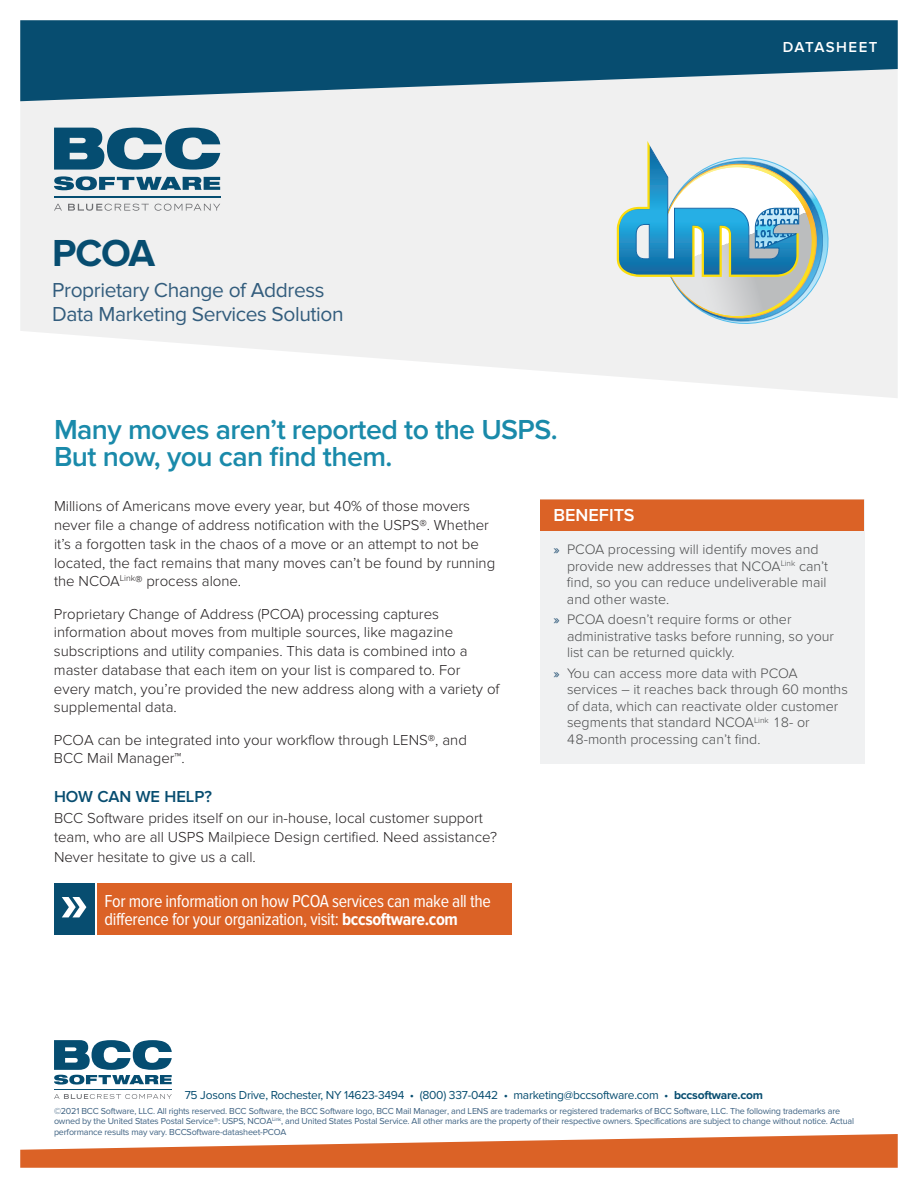
<style>
.page{position:relative;width:918px;height:1188px;background:#fff}
.page>*{position:absolute;margin:0;border:0;box-sizing:border-box;transform-origin:0 0}
.t1{font:700 39px "Proxima Nova";color:#074d70}
.t2{font:600 28.5px/27px "Proxima Nova";letter-spacing:-.02em;color:#1a8aaa}
.t3{font:21px/24px "Proxima Nova";letter-spacing:-.02em;color:#335d7d}
.t4{font:18px/18px "Proxima Nova Cond";letter-spacing:-.02em;color:#fff}
.t5{font:600 18px "Proxima Nova";color:#fff}
.t6{font:600 16.5px "Proxima Nova";color:#074d70}
.t7{font:300 15px/18.8px "Proxima Nova";color:#231f20}
.t8{font:600 15px "Proxima Nova";letter-spacing:.095em;color:#fff}
.t9{font:300 14.25px/16.5px "Proxima Nova";color:#4b4c4d}
.t10{font:12px "Proxima Nova";letter-spacing:-.02em;color:#074d70}
.t11{font:9px/10.2px "Proxima Nova";letter-spacing:-.02em;color:#3e6282}
.s1{font-weight:700}
.s2{font-weight:500;font-size:13.5px;color:#335d7d}
</style>
<div class="page">
<svg style="left:20px;top:101px;width:878px;height:297px;fill:#f0f0f0"></svg>
<svg style="left:20px;top:20px;width:878px;height:81px;fill:#074d70"></svg>
<svg style="left:20px;top:1134px;width:878px;height:34px"></svg>
<svg style="left:54px;top:1040px;width:118px;height:45px"></svg>
<hr style="left:54px;top:1089px;width:118px;height:1px;background:#054d71">
<svg style="left:54px;top:1094px;width:118px;height:5px"></svg>
<svg style="left:54px;top:176px;width:166px;height:14px"></svg>
<svg style="left:54px;top:128px;width:166px;height:42px"></svg>
<hr style="left:54px;top:196px;width:166px;height:1px;background:#054d71">
<svg style="left:68px;top:204px;width:81px;height:7px"></svg>
<svg style="left:155px;top:204px;width:65px;height:7px"></svg>
<svg style="left:54px;top:204px;width:8px;height:7px"></svg>
<svg style="left:617px;top:141px;width:222px;height:194px"></svg>
<div style="left:98px;top:883px;width:414px;height:52px;background:#db6226"></div>
<div style="left:54px;top:883px;width:40px;height:52px;background:#074d70"></div>
<svg style="left:62px;top:897px;width:24px;height:20px"></svg>
<div style="left:540px;top:499px;width:324px;height:265px;background:#f0f1f2"></div>
<div style="left:540px;top:499px;width:324px;height:32px;background:#db6226"></div>
<h1 class="t1" style="left:52px;top:237px;width:104px">PCOA</h1>
<h3 class="t3" style="left:52px;top:279px;width:293px">Proprietary Change of Address<br>Data Marketing Services Solution</h3>
<h2 class="t2" style="left:54px;top:418px;width:505px">Many moves aren’t reported to the USPS.<br>But now, you can find them.</h2>
<p class="t8" style="left:783px;top:41px;width:96px">DATASHEET</p>
<p class="t7" style="left:54px;top:498px;width:443px">Millions of Americans move every year, but 40% of those movers never file a change of address notification with the USPS®. Whether it’s a forgotten task in the chaos of a move or an attempt to not be located, the fact remains that many moves can’t be found by running the NCOA<sup>Link</sup>® process alone.</p>
<p class="t7" style="left:54px;top:605px;width:447px">Proprietary Change of Address (PCOA) processing captures information about moves from multiple sources, like magazine subscriptions and utility companies. This data is combined into a master database that each item on your list is compared to. For every match, you’re provided the new address along with a variety of supplemental data.</p>
<p class="t7" style="left:54px;top:731px;width:414px">PCOA can be integrated into your workflow through LENS®, and<br>BCC Mail Manager™.</p>
<p class="t6" style="left:54px;top:790px;width:159px">HOW CAN WE HELP?</p>
<p class="t7" style="left:54px;top:809px;width:445px;line-height:19.5px">BCC Software prides itself on our in-house, local customer support team, who are all USPS Mailpiece Design certified. Need assistance?<br>Never hesitate to give us a call.</p>
<p class="t4" style="left:104px;top:893px;width:388px">For more information on how PCOA services can make all the difference for your organization, visit: <span class="s1">bccsoftware.com</span></p>
<p class="t5" style="left:554px;top:508px;width:83px">BENEFITS</p>
<p class="t9" style="left:567px;top:542px;width:263px;text-indent:-13px"><span class="s2">»</span> PCOA processing will identify moves and provide new addresses that NCOA<sup>Link</sup> can’t find, so you can reduce undeliverable mail and other waste.</p>
<p class="t9" style="left:567px;top:612px;width:269px;text-indent:-14px"><span class="s2">»</span> PCOA doesn’t require forms or other administrative tasks before running, so your list can be returned quickly.</p>
<p class="t9" style="left:567px;top:666px;width:282px;text-indent:-13px"><span class="s2">»</span> You can access more data with PCOA services – it reaches back through 60 months of data, which can reactivate older customer segments that standard NCOA<sup>Link</sup> 18- or 48-month processing can’t find.</p>
<p class="t10" style="left:185px;top:1090px;width:580px">75 Josons Drive, Rochester, NY 14623-3494 • (800) 337-0442 • marketing@bccsoftware.com • <span class="s1">bccsoftware.com</span></p>
<p class="t11" style="left:54px;top:1107px;width:802px">©2021 BCC Software, LLC. All rights reserved. BCC Software, the BCC Software logo, BCC Mail Manager, and LENS are trademarks or registered trademarks of BCC Software, LLC. The following trademarks are owned by the United States Postal Service®: USPS, NCOA<sup>Link</sup>, and United States Postal Service. All other marks are the property of their respective owners. Specifications are subject to change without notice. Actual performance results may vary. BCCSoftware-datasheet-PCOA</p>
</div>
